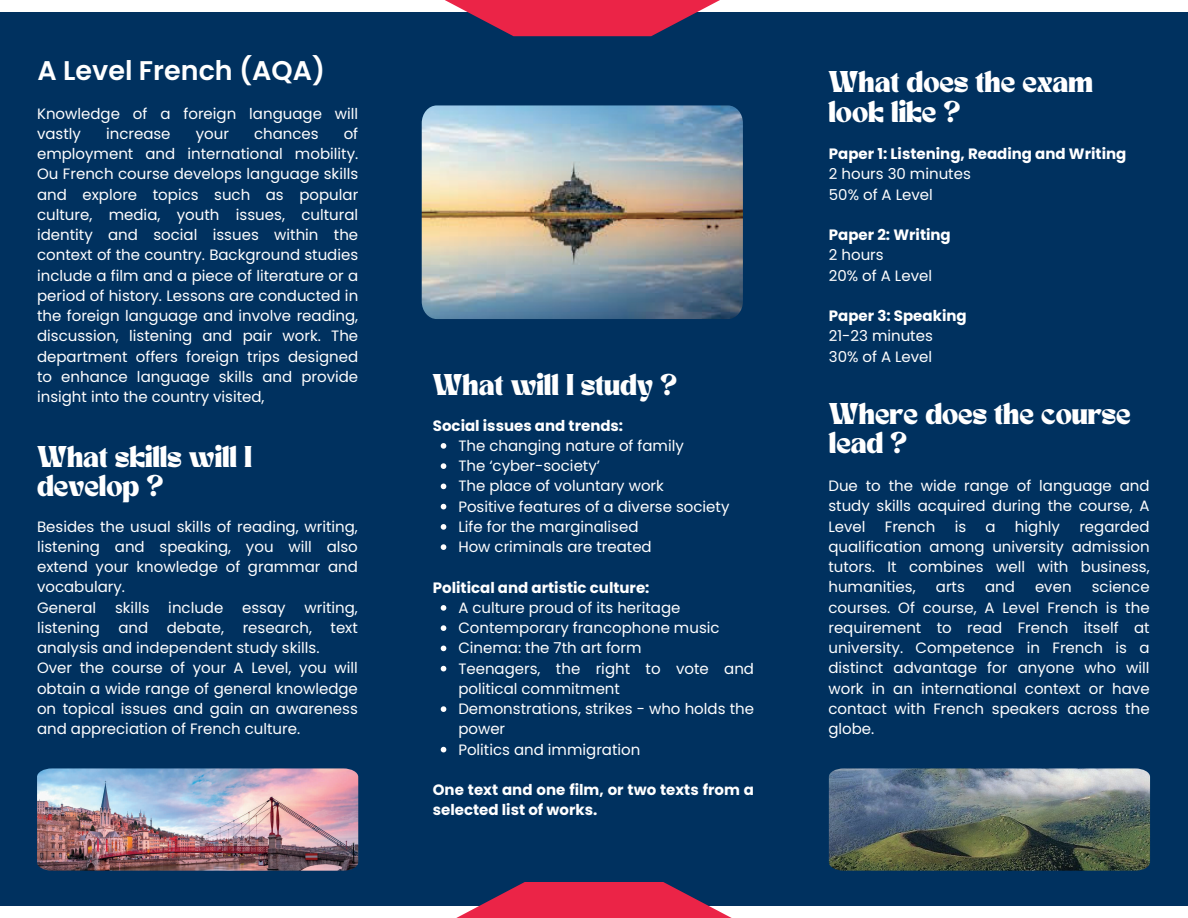
<style>
.page{position:relative;width:1188px;height:918px;background:#00315f}
.page>*{position:absolute;margin:0;border:0;box-sizing:border-box;transform-origin:0 0}
.t1{font:600 27px "Poppins";color:#fff}
.t2{font:21px/29.2px "TANNIMBUS";color:#fff}
.t3{font:15px/20.2px "Poppins";color:#fff;text-align:justify}
.t4{font:700 15px/20.2px "Poppins";color:#fff}
</style>
<div class="page">
<div style="left:0;top:0;width:1188px;height:12px;background:#fff"></div>
<svg style="left:445px;top:0;width:275px;height:36px;fill:#eb2447"></svg>
<div style="left:0;top:906px;width:1188px;height:12px;background:#fff"></div>
<svg style="left:456px;top:882px;width:276px;height:36px;fill:#eb2447"></svg>
<img style="left:37px;top:768px;width:321px;height:103px">
<img style="left:422px;top:105px;width:321px;height:214px">
<img style="left:829px;top:768px;width:321px;height:103px">
<svg style="left:441px;top:443px;width:5px;height:6px"></svg>
<svg style="left:441px;top:463px;width:5px;height:6px"></svg>
<svg style="left:441px;top:484px;width:5px;height:5px"></svg>
<svg style="left:441px;top:504px;width:5px;height:5px"></svg>
<svg style="left:441px;top:524px;width:5px;height:6px"></svg>
<svg style="left:441px;top:544px;width:5px;height:6px"></svg>
<svg style="left:441px;top:605px;width:5px;height:6px"></svg>
<svg style="left:441px;top:625px;width:5px;height:6px"></svg>
<svg style="left:441px;top:646px;width:5px;height:5px"></svg>
<svg style="left:441px;top:666px;width:5px;height:5px"></svg>
<svg style="left:441px;top:706px;width:5px;height:6px"></svg>
<svg style="left:441px;top:747px;width:5px;height:5px"></svg>
<h2 class="t1" style="left:37px;top:52px;width:289px">A Level French (AQA)</h2>
<p class="t3" style="left:37px;top:103px;width:323px">Knowledge of a foreign language will vastly</p>
<p class="t3" style="left:37px;top:123px;width:323px;text-indent:307px">of employment and international mobility.<br>Ou French course develops language skills and explore topics such as popular culture, media, youth issues, cultural identity and social issues within the context of the country. Background studies include a film and a piece of literature or a period of history. Lessons are conducted in the foreign language and involve reading, discussion, listening and pair work. The department offers foreign trips designed to enhance language skills and provide insight into the country visited,</p>
<p class="t3" style="left:106px;top:123px;width:66px">increase</p>
<p class="t3" style="left:196px;top:123px;width:35px">your</p>
<p class="t3" style="left:254px;top:123px;width:66px">chances</p>
<p class="t2" style="left:37px;top:444px;width:216px">What skills will I develop ?</p>
<p class="t3" style="left:37px;top:516px;width:322px">Besides the usual skills of reading, writing, listening and speaking, you will also extend your knowledge of grammar and vocabulary.</p>
<p class="t3" style="left:37px;top:597px;width:61px">General</p>
<p class="t3" style="left:115px;top:597px;width:36px">skills</p>
<p class="t3" style="left:168px;top:597px;width:57px">include</p>
<p class="t3" style="left:242px;top:597px;width:45px">essay</p>
<p class="t3" style="left:37px;top:597px;width:322px;text-indent:267px">writing, listening and debate, research, text analysis and independent study skills.</p>
<p class="t3" style="left:37px;top:658px;width:322px">Over the course of your A Level, you will obtain a wide range of general knowledge on topical issues and gain an awareness and appreciation of French culture.</p>
<h2 class="t2" style="left:433px;top:373px;width:246px">What will I study ?</h2>
<h3 class="t4" style="left:433px;top:415px;width:192px">Social issues and trends:</h3>
<p class="t3" style="left:458px;top:436px;width:227px">The changing nature of family</p>
<p class="t3" style="left:458px;top:456px;width:143px">The ‘cyber-society’</p>
<p class="t3" style="left:458px;top:476px;width:207px">The place of voluntary work</p>
<p class="t3" style="left:458px;top:496px;width:273px">Positive features of a diverse society</p>
<p class="t3" style="left:458px;top:517px;width:182px">Life for the marginalised</p>
<p class="t3" style="left:458px;top:537px;width:195px">How criminals are treated</p>
<h3 class="t4" style="left:433px;top:577px;width:218px">Political and artistic culture:</h3>
<p class="t3" style="left:458px;top:598px;width:224px">A culture proud of its heritage</p>
<p class="t3" style="left:458px;top:618px;width:263px">Contemporary francophone music</p>
<p class="t3" style="left:458px;top:638px;width:185px">Cinema: the 7th art form</p>
<p class="t3" style="left:458px;top:658px;width:297px">Teenagers, the right to vote and political commitment</p>
<p class="t3" style="left:458px;top:699px;width:297px">Demonstrations, strikes - who holds the power</p>
<p class="t3" style="left:458px;top:739px;width:184px">Politics and immigration</p>
<h3 class="t4" style="left:433px;top:780px;width:323px">One text and one film, or two texts from a selected list of works.</h3>
<p class="t2" style="left:828px;top:70px;width:266px">What does the exam look like ?</p>
<p class="t4" style="left:829px;top:144px;width:299px">Paper 1: Listening, Reading and Writing</p>
<p class="t3" style="left:829px;top:164px;width:143px">2 hours 30 minutes</p>
<p class="t3" style="left:829px;top:184px;width:106px">50% of A Level</p>
<p class="t4" style="left:829px;top:225px;width:123px">Paper 2: Writing</p>
<p class="t3" style="left:829px;top:245px;width:56px">2 hours</p>
<p class="t3" style="left:829px;top:265px;width:105px">20% of A Level</p>
<p class="t4" style="left:829px;top:306px;width:139px">Paper 3: Speaking</p>
<h2 class="t3" style="left:829px;top:326px;width:106px">21-23 minutes</h2>
<p class="t3" style="left:829px;top:346px;width:105px">30% of A Level</p>
<p class="t2" style="left:829px;top:401px;width:303px">Where does the course lead ?</p>
<p class="t3" style="left:828px;top:476px;width:323px">Due to the wide range of language and study skills acquired during the course, A Level</p>
<p class="t3" style="left:885px;top:516px;width:52px">French</p>
<p class="t3" style="left:955px;top:516px;width:13px">is</p>
<p class="t3" style="left:986px;top:516px;width:12px">a</p>
<p class="t3" style="left:1015px;top:516px;width:47px">highly</p>
<p class="t3" style="left:828px;top:516px;width:323px;text-indent:251px">regarded qualification among university admission tutors. It combines well with business, humanities,</p>
<p class="t3" style="left:828px;top:577px;width:323px;text-indent:263px">science courses. Of course, A Level French is the requirement to read French itself at university. Competence in French is a distinct advantage for anyone who will work in an international context or have contact with French speakers across the globe.</p>
<p class="t3" style="left:936px;top:577px;width:31px">arts</p>
<p class="t3" style="left:985px;top:577px;width:31px">and</p>
<p class="t3" style="left:1035px;top:577px;width:38px">even</p>
</div>
